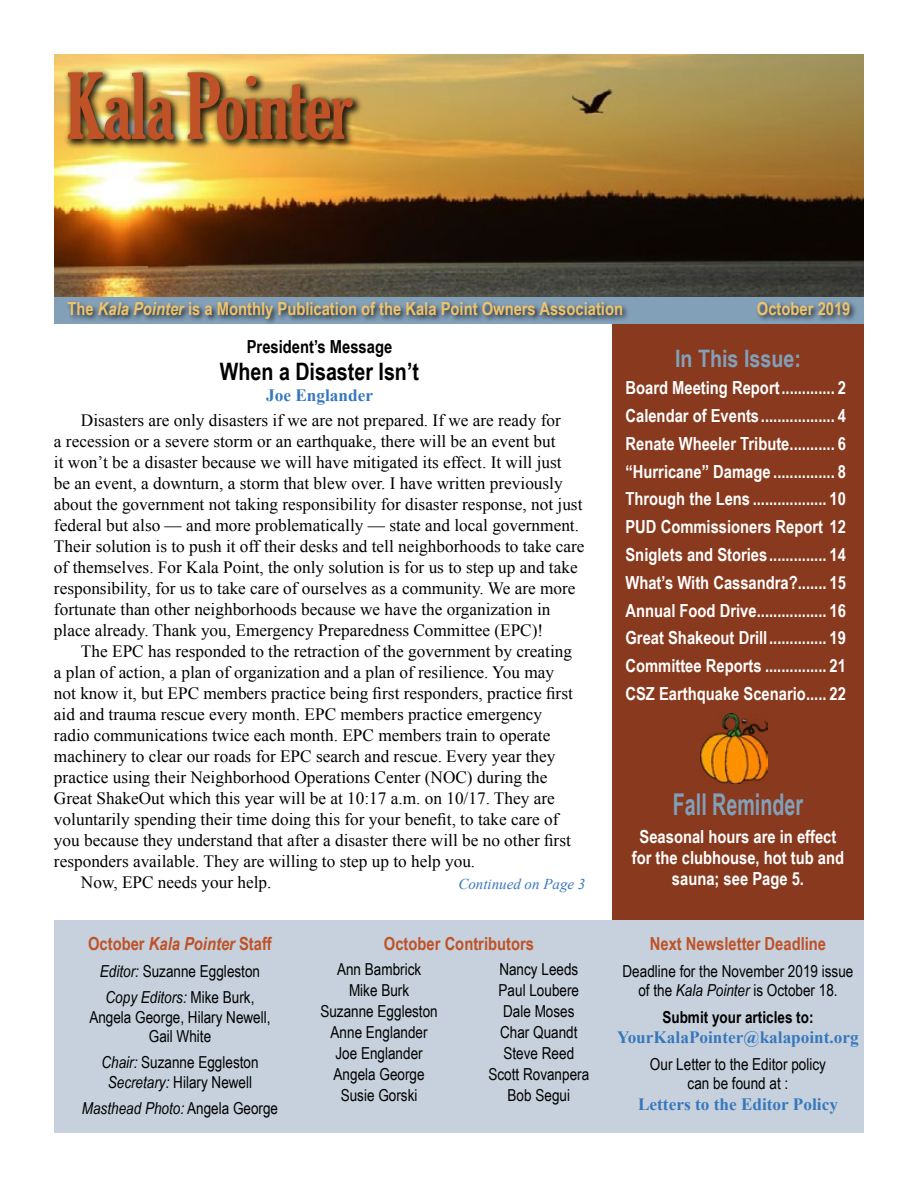
<style>
.page{position:relative;width:918px;height:1188px;background:#fff}
.page>*{position:absolute;margin:0;border:0;box-sizing:border-box;transform-origin:0 0}
.t1{font:700 30px "Arial Narrow";color:#83a0b9;scale:.8 1}
.t2{font:700 24px "Arial Narrow";color:#000}
.t3{font:700 24px "Arial Narrow";color:#83a0b9}
.t4{font:700 18px/27.8px "Arial Narrow";color:#fff;text-align:justify}
.t5{font:700 18px "Arial Narrow";color:#efc36a}
.t6{font:700 18px "Arial Narrow";color:#bf5227}
.t7{font:700 18px "Arial Narrow";color:#000}
.t8{font:17.25px/21px "Times New Roman";color:#000}
.t9{font:700 17.25px "Times New Roman";color:#3777bc}
.t10{font:16.5px/21px "Arial Narrow";color:#000;text-align:center}
.t11{font:italic 16.5px "Arial Narrow";color:#000}
.t12{font:700 16.5px "Arial Narrow";color:#000}
.t13{font:italic 15px "Times New Roman";color:#3777bc}
.s1{font-style:italic}
.s2{font-style:normal}
</style>
<div class="page">
<img style="left:54px;top:54px;width:810px;height:243px">
<div style="left:54px;top:297px;width:810px;height:27px;background:#83a0b9"></div>
<div style="left:65px;top:300px;width:792px;height:25px;background:#000;opacity:.75"></div>
<div style="left:612px;top:324px;width:252px;height:596px;background:#89391d"></div>
<div style="left:54px;top:920px;width:810px;height:213px;background:#c6d1dd"></div>
<div style="left:64px;top:68px;width:299px;height:82px;background:#000;opacity:.85"></div>
<img style="left:68px;top:72px;width:285px;height:68px">
<img style="left:701px;top:714px;width:66px;height:69px">
<p class="t5" style="left:68px;top:298px;width:557px">The <span class="s1">Kala Pointer</span> is a Monthly Publication of the Kala Point Owners Association</p>
<p class="t5" style="left:757px;top:298px;width:95px">October 2019</p>
<h2 class="t3" style="left:675px;top:344px;width:127px">In This Issue:</h2>
<p class="t4" style="left:625px;top:374px;width:222px">Board Meeting Report............. 2<br>Calendar of Events.................. 4<br>Renate Wheeler Tribute........... 6 “Hurricane” Damage ............... 8<br>Through the Lens .................. 10<br>PUD Commissioners Report 12<br>Sniglets and Stories.............. 14<br>What’s With Cassandra?....... 15<br>Annual Food Drive................. 16<br>Great Shakeout Drill.............. 19<br>Committee Reports ............... 21<br>CSZ Earthquake Scenario..... 22</p>
<p class="t7" style="left:247px;top:336px;width:147px">President’s Message</p>
<h2 class="t2" style="left:220px;top:357px;width:201px">When a Disaster Isn’t</h2>
<p class="t9" style="left:266px;top:383px;width:108px">Joe Englander</p>
<p class="t8" style="left:54px;top:410px;width:532px;text-indent:27px">Disasters are only disasters if we are not prepared. If we are ready for<br>a recession or a severe storm or an earthquake, there will be an event but<br>it won’t be a disaster because we will have mitigated its effect. It will just<br>be an event, a downturn, a storm that blew over. I have written previously about the government not taking responsibility for disaster response, not just federal but also — and more problematically — state and local government.<br>Their solution is to push it off their desks and tell neighborhoods to take care of themselves. For Kala Point, the only solution is for us to step up and take responsibility, for us to take care of ourselves as a community. We are more fortunate than other neighborhoods because we have the organization in place already. Thank you, Emergency Preparedness Committee (EPC)!</p>
<p class="t8" style="left:81px;top:641px;width:493px">The EPC has responded to the retraction of the government by creating</p>
<p class="t8" style="left:54px;top:662px;width:502px">a plan of action, a plan of organization and a plan of resilience. You may</p>
<p class="t8" style="left:54px;top:683px;width:520px">not know it, but EPC members practice being first responders, practice first</p>
<p class="t8" style="left:54px;top:704px;width:490px">aid and trauma rescue every month. EPC members practice emergency</p>
<p class="t8" style="left:54px;top:725px;width:498px">radio communications twice each month. EPC members train to operate</p>
<p class="t8" style="left:54px;top:746px;width:503px">machinery to clear our roads for EPC search and rescue. Every year they</p>
<p class="t8" style="left:54px;top:767px;width:495px">practice using their Neighborhood Operations Center (NOC) during the</p>
<p class="t8" style="left:54px;top:788px;width:502px">Great ShakeOut which this year will be at 10:17 a.m. on 10/17. They are</p>
<p class="t8" style="left:54px;top:808px;width:506px">voluntarily spending their time doing this for your benefit, to take care of</p>
<p class="t8" style="left:54px;top:829px;width:518px">you because they understand that after a disaster there will be no other first</p>
<p class="t8" style="left:54px;top:850px;width:423px">responders available. They are willing to step up to help you.</p>
<p class="t8" style="left:81px;top:871px;width:192px">Now, EPC needs your help.</p>
<p class="t13" style="left:458px;top:874px;width:129px">Continued on Page 3</p>
<h1 class="t1" style="left:673px;top:787px;width:164px">Fall Reminder</h1>
<p class="t4" style="left:632px;top:826px;width:214px;line-height:21px;text-align:center">Seasonal hours are in effect for the clubhouse, hot tub and sauna; see Page 5.</p>
<p class="t6" style="left:88px;top:934px;width:185px">October <span class="s1">Kala Pointer</span> Staff</p>
<p class="t10" style="left:100px;top:957px;width:162px;line-height:26.2px"><span class="s1">Editor:</span> Suzanne Eggleston<br><span class="s1">Copy Editors:</span> Mike Burk,</p>
<p class="t10" style="left:89px;top:1006px;width:183px;line-height:19.5px">Angela George, Hilary Newell,<br>Gail White</p>
<p class="t10" style="left:101px;top:1052px;width:159px;line-height:19.5px"><span class="s1">Chair:</span> Suzanne Eggleston<br><span class="s1">Secretary:</span> Hilary Newell</p>
<p class="t11" style="left:82px;top:1097px;width:198px">Masthead Photo: <span class="s2">Angela George</span></p>
<p class="t6" style="left:384px;top:934px;width:152px">October Contributors</p>
<p class="t6" style="left:650px;top:934px;width:178px">Next Newsletter Deadline</p>
<p class="t10" style="left:623px;top:961px;width:232px;line-height:19.5px">Deadline for the November 2019 issue of the <span class="s1">Kala Pointer</span> is October 18.</p>
<p class="t12" style="left:662px;top:1007px;width:153px">Submit your articles to:</p>
<p class="t9" style="left:617px;top:1026px;width:243px">YourKalaPointer@kalapoint.org</p>
<p class="t10" style="left:650px;top:1054px;width:177px;line-height:19.5px">Our Letter to the Editor policy can be found at :</p>
<p class="t9" style="left:638px;top:1093px;width:201px">Letters to the Editor Policy</p>
<p class="t10" style="left:320px;top:958px;width:119px">Ann Bambrick<br>Mike Burk<br>Suzanne Eggleston<br>Anne Englander<br>Joe Englander<br>Angela George<br>Susie Gorski</p>
<p class="t10" style="left:488px;top:958px;width:102px">Nancy Leeds<br>Paul Loubere<br>Dale Moses<br>Char Quandt<br>Steve Reed<br>Scott Rovanpera<br>Bob Segui</p>
</div>
